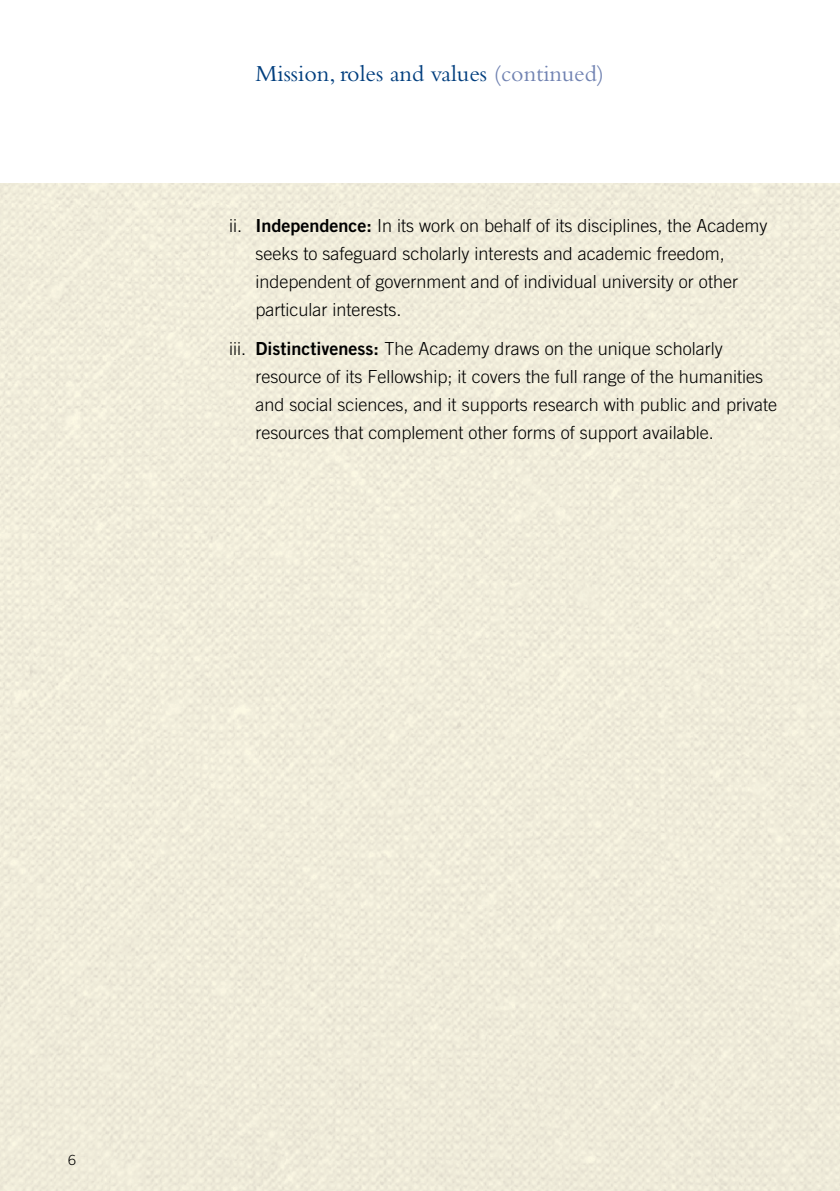
<style>
.page{position:relative;width:840px;height:1191px;background:#fff}
.page>*{position:absolute;margin:0;border:0;box-sizing:border-box;transform-origin:0 0}
.t1{font:24px "Bembo";color:#003e7e}
.t2{font:300 18px/28px "Trade Gothic";color:#000}
.t3{font:300 14px "Trade Gothic";color:#000}
.s1{color:#7183b2}
.s2{font-family:"Trade Gothic Bold Two";font-weight:400}
</style>
<div class="page">
<h1 class="t1" style="left:255px;top:59px;width:350px">Mission, roles and values <span class="s1">(continued)</span></h1>
<p class="t2" style="left:255px;top:211px;width:513px;text-indent:-26px">ii. <span class="s2">Independence:</span> In its work on behalf of its disciplines, the Academy seeks to safeguard scholarly interests and academic freedom, independent of government and of individual university or other particular interests.</p>
<p class="t2" style="left:255px;top:335px;width:523px;text-indent:-26px">iii. <span class="s2">Distinctiveness:</span> The Academy draws on the unique scholarly resource of its Fellowship; it covers the full range of the humanities and social sciences, and it supports research with public and private resources that complement other forms of support available.</p>
<p class="t3" style="left:68px;top:1151px;width:9px">6</p>
</div>
